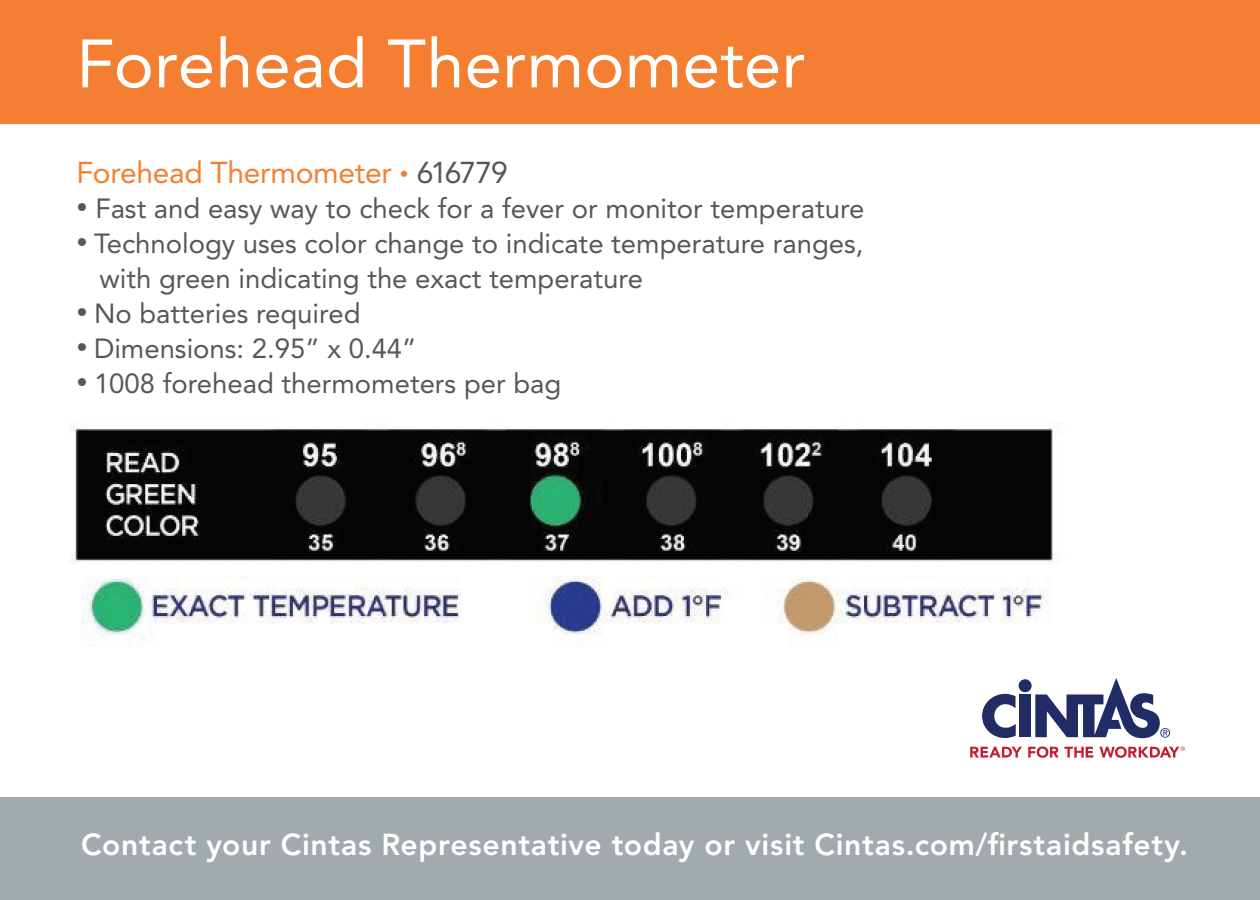
<style>
.page{position:relative;width:1260px;height:900px;background:#fff}
.page>*{position:absolute;margin:0;border:0;box-sizing:border-box;transform-origin:0 0}
.t1{font:67.5px "Avenir LT Std";letter-spacing:.005em;color:#fff}
.t2{font:800 30px "Avenir LT Std";letter-spacing:.025em;color:#fff}
.t3{font:30px "Avenir LT Std";letter-spacing:-.01em;color:#f47f32}
.t4{font:27.5px/35px "Avenir LT Std";color:#555759}
.s1{font-size:17.5px}
.s2{color:#555759}
.s3{font-size:22.5px}
</style>
<div class="page">
<div style="left:0;top:0;width:1260px;height:124px;background:#f47f32"></div>
<div style="left:0;top:797px;width:1260px;height:103px;background:#a3aaac"></div>
<img style="left:70px;top:422px;width:990px;height:225px">
<svg style="left:970px;top:747px;width:52px;height:11px"></svg>
<svg style="left:1028px;top:746px;width:65px;height:12px"></svg>
<svg style="left:982px;top:694px;width:34px;height:44px"></svg>
<div style="left:1019px;top:694px;width:12px;height:43px;background:#212b64"></div>
<div style="left:1019px;top:679px;width:13px;height:13px;background:#212b64;border-radius:50%"></div>
<svg style="left:1035px;top:678px;width:135px;height:60px"></svg>
<svg style="left:1099px;top:746px;width:86px;height:12px"></svg>
<h1 class="t1" style="left:77px;top:25px;width:730px">Forehead Thermometer</h1>
<p class="t3" style="left:77px;top:155px;width:433px">Forehead Thermometer <span class="s1">•</span> <span class="s2">616779</span></p>
<p class="t4" style="left:77px;top:191px;width:789px"><span class="s3">•</span> Fast and easy way to check for a fever or monitor temperature</p>
<p class="t4" style="left:99px;top:226px;width:766px;text-indent:-23px"><span class="s3">•</span> Technology uses color change to indicate temperature ranges, with green indicating the exact temperature</p>
<p class="t4" style="left:77px;top:296px;width:285px"><span class="s3">•</span> No batteries required</p>
<p class="t4" style="left:77px;top:331px;width:342px"><span class="s3">•</span> Dimensions: 2.95” x 0.44”</p>
<p class="t4" style="left:77px;top:366px;width:486px"><span class="s3">•</span> 1008 forehead thermometers per bag</p>
<p class="t2" style="left:81px;top:826px;width:1109px">Contact your Cintas Representative today or visit Cintas.com/firstaidsafety.</p>
</div>
